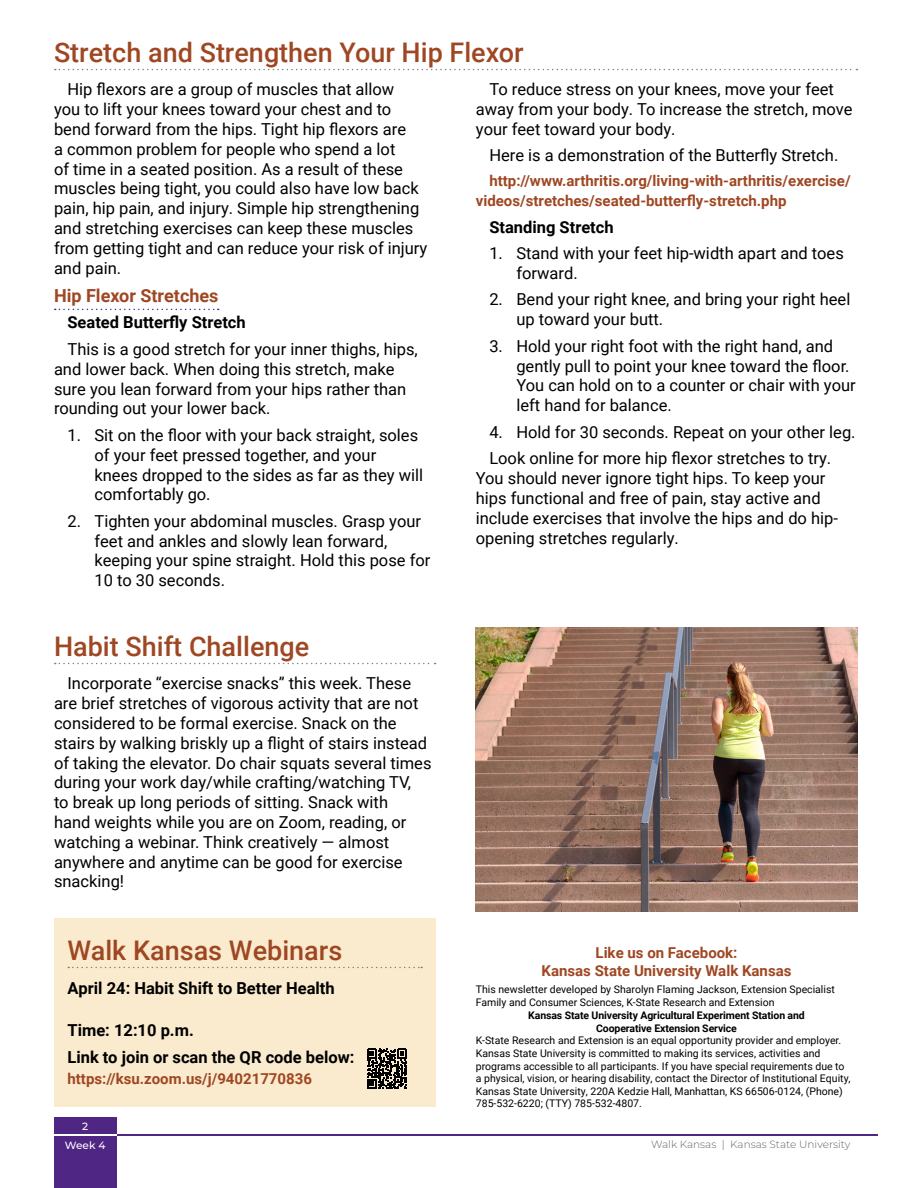
<style>
.page{position:relative;width:918px;height:1188px;background:#fff}
.page>*{position:absolute;margin:0;border:0;box-sizing:border-box;transform-origin:0 0}
.Headings{font:500 27px "Roboto";color:#9f4723}
.Subhead{font:700 18px "Roboto";color:#9f4723}
.Body{font:16.5px/19.8px "Roboto";color:#000}
.Body-2{font:700 16.5px "Roboto";color:#000}
.Body-3{font:700 15px/18px "Roboto";color:#9f4723;text-align:center}
.t1{font:10.5px/12.6px "Roboto";color:#000}
.t2{font:700 10.5px/12.6px "Roboto";letter-spacing:-.01em;color:#000;text-align:center}
.t3{font:300 10.5px "Montserrat";color:#636466}
.t4{font:500 10.5px/19.4px "Montserrat";color:#fff;text-align:center}
</style>
<div class="page">
<div style="left:54px;top:1117px;width:62px;height:71px;background:#4f2683"></div>
<hr style="left:116px;top:1134px;width:762px;height:1px;background:#4f2683">
<hr style="left:54px;top:1134px;width:62px;height:1px;background:#fff">
<svg style="left:55px;top:69px;width:802px;height:1px"></svg>
<svg style="left:55px;top:309px;width:164px;height:1px"></svg>
<svg style="left:55px;top:663px;width:381px;height:1px"></svg>
<img style="left:476px;top:628px;width:381px;height:284px">
<div style="left:54px;top:918px;width:381px;height:189px;background:#faebce"></div>
<svg style="left:68px;top:967px;width:354px;height:1px"></svg>
<svg style="left:367px;top:1049px;width:40px;height:40px"></svg>
<h1 class="Headings" style="left:54px;top:34px;width:471px">Stretch and Strengthen Your Hip Flexor</h1>
<p class="Body" style="left:54px;top:79px;width:375px;text-indent:14px">Hip flexors are a group of muscles that allow<br>you to lift your knees toward your chest and to bend forward from the hips. Tight hip flexors are<br>a common problem for people who spend a lot<br>of time in a seated position. As a result of these muscles being tight, you could also have low back pain, hip pain, and injury. Simple hip strengthening and stretching exercises can keep these muscles from getting tight and can reduce your risk of injury and pain.</p>
<h2 class="Subhead" style="left:54px;top:283px;width:166px">Hip Flexor Stretches</h2>
<p class="Body-2" style="left:68px;top:311px;width:180px">Seated Butterfly Stretch</p>
<p class="Body" style="left:54px;top:339px;width:365px;text-indent:14px">This is a good stretch for your inner thighs, hips, and lower back. When doing this stretch, make sure you lean forward from your hips rather than rounding out your lower back.</p>
<p class="Body" style="left:94px;top:425px;width:330px;text-indent:-27px">1. Sit on the floor with your back straight, soles of your feet pressed together, and your knees dropped to the sides as far as they will comfortably go.</p>
<p class="Body" style="left:94px;top:511px;width:337px;text-indent:-27px">2. Tighten your abdominal muscles. Grasp your feet and ankles and slowly lean forward, keeping your spine straight. Hold this pose for 10 to 30 seconds.</p>
<p class="Body" style="left:476px;top:79px;width:378px;text-indent:14px">To reduce stress on your knees, move your feet away from your body. To increase the stretch, move your feet toward your body.</p>
<p class="Body" style="left:489px;top:145px;width:350px">Here is a demonstration of the Butterfly Stretch.</p>
<p class="Body-3" style="left:476px;top:170px;width:376px;line-height:19.8px;text-align:left;text-indent:14px">http://www.arthritis.org/living-with-arthritis/exercise/ videos/stretches/seated-butterfly-stretch.php</p>
<p class="Body-2" style="left:489px;top:215px;width:126px">Standing Stretch</p>
<p class="Body" style="left:516px;top:243px;width:329px;text-indent:-27px">1. Stand with your feet hip-width apart and toes forward.</p>
<p class="Body" style="left:516px;top:289px;width:335px;text-indent:-27px">2. Bend your right knee, and bring your right heel up toward your butt.</p>
<p class="Body" style="left:516px;top:335px;width:341px;text-indent:-27px">3. Hold your right foot with the right hand, and gently pull to point your knee toward the floor.<br>You can hold on to a counter or chair with your left hand for balance.</p>
<p class="Body" style="left:489px;top:421px;width:368px">4. Hold for 30 seconds. Repeat on your other leg.</p>
<p class="Body" style="left:476px;top:448px;width:364px;text-indent:14px">Look online for more hip flexor stretches to try.<br>You should never ignore tight hips. To keep your hips functional and free of pain, stay active and include exercises that involve the hips and do hip&shy;opening stretches regularly.</p>
<h1 class="Headings" style="left:54px;top:627px;width:257px">Habit Shift Challenge</h1>
<p class="Body" style="left:54px;top:673px;width:379px;text-indent:14px">Incorporate “exercise snacks” this week. These are brief stretches of vigorous activity that are not considered to be formal exercise. Snack on the stairs by walking briskly up a flight of stairs instead of taking the elevator. Do chair squats several times during your work day/while crafting/watching TV,<br>to break up long periods of sitting. Snack with<br>hand weights while you are on Zoom, reading, or watching a webinar. Think creatively — almost anywhere and anytime can be good for exercise snacking!</p>
<h1 class="Headings" style="left:68px;top:931px;width:276px">Walk Kansas Webinars</h1>
<p class="Body-2" style="left:68px;top:977px;width:269px">April 24: Habit Shift to Better Health</p>
<p class="Body-2" style="left:68px;top:1018px;width:128px">Time: 12:10 p.m.</p>
<p class="Body-2" style="left:68px;top:1046px;width:289px">Link to join or scan the QR code below:</p>
<p class="Body-3" style="left:68px;top:1070px;width:246px">https://ksu.zoom.us/j/94021770836</p>
<p class="t4" style="left:65px;top:1116px;width:42px">2<br>Week 4</p>
<p class="Body-3" style="left:542px;top:943px;width:251px">Like us on Facebook:<br>Kansas State University Walk Kansas</p>
<p class="t1" style="left:476px;top:982px;width:361px">This newsletter developed by Sharolyn Flaming Jackson, Extension Specialist<br>Family and Consumer Sciences, K-State Research and Extension</p>
<p class="t2" style="left:528px;top:1009px;width:278px">Kansas State University Agricultural Experiment Station and<br>Cooperative Extension Service</p>
<p class="t1" style="left:476px;top:1034px;width:376px">K-State Research and Extension is an equal opportunity provider and employer.<br>Kansas State University is committed to making its services, activities and programs accessible to all participants. If you have special requirements due to a physical, vision, or hearing disability, contact the Director of Institutional Equity, Kansas State University, 220A Kedzie Hall, Manhattan, KS 66506-0124, (Phone)<br>785-532-6220; (TTY) 785-532-4807.</p>
<p class="t3" style="left:651px;top:1138px;width:201px">Walk Kansas | Kansas State University</p>
</div>
